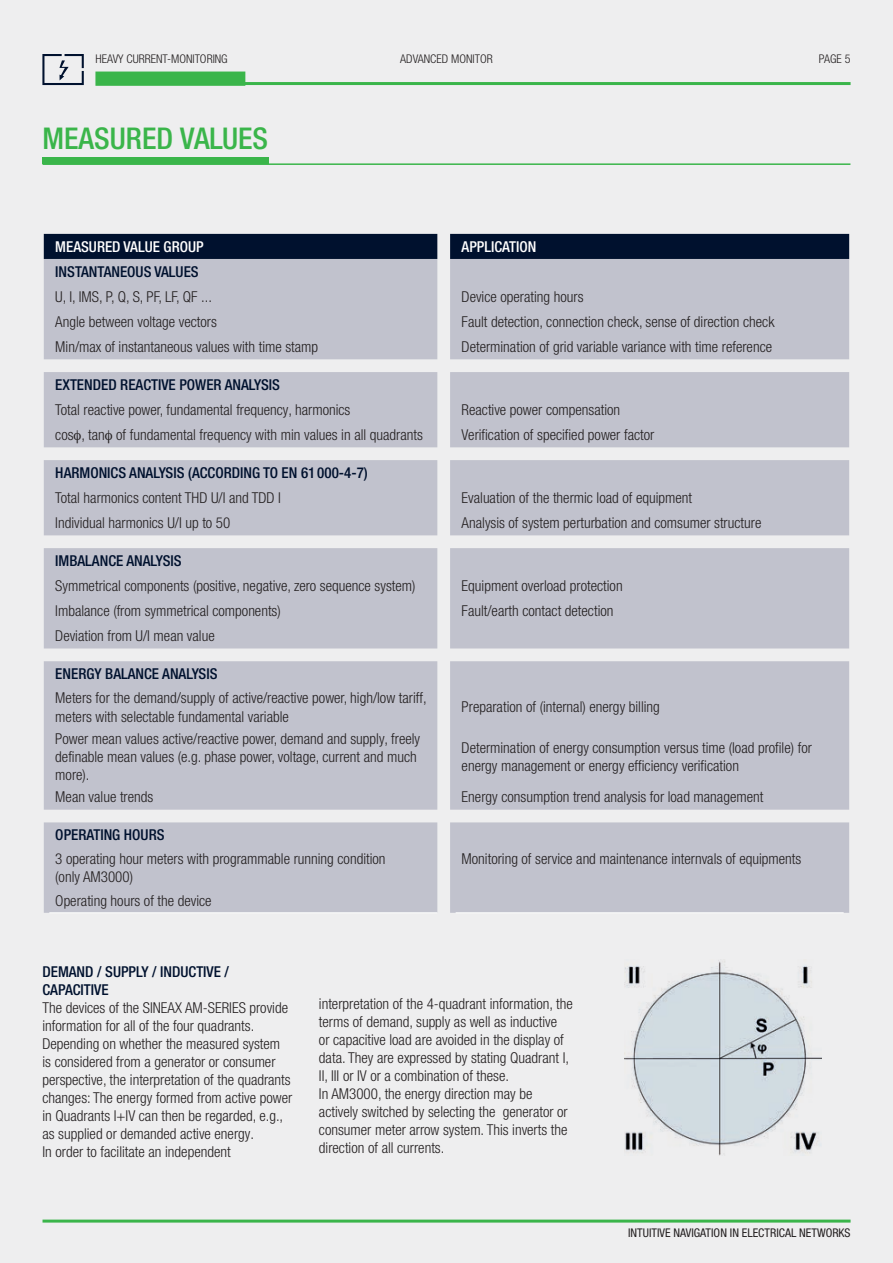
<style>
.page{position:relative;width:893px;height:1263px;background:#eeeeef}
.page>*{position:absolute;margin:0;border:0;box-sizing:border-box;transform-origin:0 0}
.t1{font:500 condensed 30px "Helvetica Neue LTW1 G";color:#3ab54a}
.t2{font:300 condensed 15px/18px "Helvetica Neue LT Pro";color:#231f20}
.t3{font:500 condensed 15px/18px "Helvetica Neue LT Pro";color:#00112e}
.t4{font:500 condensed 15px "Helvetica Neue LT Pro";color:#fff}
.t5{font:300 condensed 12px "Helvetica Neue LT Pro";color:#231f20}
.t6{font:condensed 12px "Helvetica Neue LT Pro";color:#231f20}
</style>
<div class="page">
<hr style="left:111px;top:82px;width:739px;height:3px;background:#3ab54a">
<div style="left:95px;top:72px;width:150px;height:14px;background:#3ab54a;border:2px solid #3ab54a"></div>
<svg style="left:42px;top:54px;width:42px;height:31px"></svg>
<div style="left:43px;top:157px;width:226px;height:7px;background:#3ab54a"></div>
<hr style="left:43px;top:163px;width:807px;height:2px;background:#3ab54a">
<hr style="left:43px;top:1219px;width:808px;height:3px;background:#3ab54a">
<img style="left:624px;top:960px;width:198px;height:196px">
<div style="left:44px;top:234px;width:805px;height:25px;background:#00112e"></div>
<svg style="left:44px;top:259px;width:805px;height:654px;background:#c6c6d0"></svg>
<hr style="left:49px;top:912px;width:388px;height:1px;background:#fff">
<hr style="left:456px;top:912px;width:388px;height:1px;background:#fff">
<svg style="left:74px;top:430px;width:7px;height:13px"></svg>
<svg style="left:105px;top:430px;width:7px;height:13px"></svg>
<p class="t5" style="left:95px;top:52px;width:50px">heavy current</p>
<p class="t5" style="left:167px;top:52px;width:62px">-MONITORING</p>
<p class="t5" style="left:400px;top:51px;width:94px">ADVANCED MONITOR</p>
<p class="t5" style="left:819px;top:52px;width:33px">PAGE 5</p>
<h1 class="t1" style="left:43px;top:120px;width:227px">MEASURED VALUES</h1>
<p class="t4" style="left:55px;top:238px;width:150px">MEASURED VALUE GROUP</p>
<p class="t4" style="left:462px;top:238px;width:76px">APPLICATION</p>
<p class="t3" style="left:55px;top:262px;width:145px">INSTANTANEOUS VALUES</p>
<p class="t2" style="left:55px;top:288px;width:158px">U, I, IMS, P, Q, S, PF, LF, QF ...</p>
<p class="t2" style="left:462px;top:288px;width:123px">Device operating hours</p>
<p class="t2" style="left:55px;top:313px;width:163px">Angle between voltage vectors</p>
<p class="t2" style="left:462px;top:313px;width:314px">Fault detection, connection check, sense of direction check</p>
<p class="t2" style="left:55px;top:338px;width:264px">Min/max of instantaneous values with time stamp</p>
<p class="t2" style="left:462px;top:338px;width:312px">Determination of grid variable variance with time reference</p>
<p class="t3" style="left:55px;top:375px;width:179px">EXTENDED REACTIVE POWER ANAL</p>
<p class="t3" style="left:254px;top:375px;width:27px">YSIS</p>
<p class="t2" style="left:55px;top:401px;width:297px">Total reactive power, fundamental frequency, harmonics</p>
<p class="t2" style="left:462px;top:401px;width:160px">Reactive power compensation</p>
<p class="t2" style="left:55px;top:426px;width:369px">cos , tan of fundamental frequency with min values in all quadrants</p>
<p class="t2" style="left:462px;top:426px;width:194px">Verification of specified power factor</p>
<p class="t3" style="left:55px;top:463px;width:314px">HARMONICS ANALYSIS (ACCORDING TO EN 61 000-4-7)</p>
<p class="t2" style="left:55px;top:489px;width:227px">Total harmonics content THD U/I and TDD I</p>
<p class="t2" style="left:462px;top:489px;width:232px">Evaluation of the thermic load of equipment</p>
<p class="t2" style="left:55px;top:514px;width:177px">Individual harmonics U/I up to 50</p>
<p class="t2" style="left:462px;top:514px;width:301px">Analysis of system perturbation and comsumer structure</p>
<p class="t3" style="left:55px;top:551px;width:128px">IMBALANCE ANALYSIS</p>
<p class="t2" style="left:55px;top:577px;width:362px">Symmetrical components (positive, negative, zero sequence system)</p>
<p class="t2" style="left:462px;top:577px;width:163px">Equipment overload protection</p>
<p class="t2" style="left:55px;top:602px;width:227px">Imbalance (from symmetrical components)</p>
<p class="t2" style="left:462px;top:602px;width:153px">Fault/earth contact detection</p>
<p class="t2" style="left:55px;top:627px;width:161px">Deviation from U/I mean value</p>
<p class="t3" style="left:55px;top:665px;width:164px">ENE RGY BALANCE ANALYSIS</p>
<p class="t2" style="left:55px;top:689px;width:373px">Meters for the demand/supply of active/reactive power, high/low tariff, meters with selectable fundamental variable</p>
<p class="t2" style="left:462px;top:698px;width:200px">Preparation of (internal) energy billing</p>
<p class="t2" style="left:55px;top:729px;width:366px">Power mean values active/reactive power, demand and supply, freely definable mean values (e.g. phase power, voltage, current and much more).</p>
<p class="t2" style="left:462px;top:738px;width:352px">Determination of energy consumption versus time (load profile) for energy management or energy efficiency verification</p>
<p class="t2" style="left:55px;top:788px;width:100px">Mean value trends</p>
<p class="t2" style="left:462px;top:788px;width:303px">Energy consumption trend analysis for load management</p>
<p class="t3" style="left:55px;top:826px;width:111px">OPERATING HOURS</p>
<p class="t2" style="left:55px;top:849px;width:332px">3 operating hour meters with programmable running condition (only AM3000)</p>
<p class="t2" style="left:462px;top:849px;width:341px">Monitoring of service and maintenance internvals of equipments</p>
<p class="t2" style="left:55px;top:891px;width:158px">Operating hours of the device</p>
<p class="t3" style="left:42px;top:963px;width:188px">DEMAND / SUPPLY / INDUCTIVE /<br>CAPACI</p>
<p class="t3" style="left:84px;top:981px;width:26px">TIVE</p>
<p class="t2" style="left:42px;top:999px;width:251px">The devices of the SINEAX AM-SERIES provide information for all of the four quadrants.<br>Depending on whether the measured system is considered from a generator or consumer perspective, the interpretation of the quadrants changes: The energy formed from active power in Quadrants I+IV can then be regarded, e.g., as supplied or demanded active energy.<br>In order to facilitate an independent</p>
<p class="t2" style="left:319px;top:995px;width:255px">interpretation of the 4-quadrant information, the terms of demand, supply as well as inductive<br>or capacitive load are avoided in the display of data. They are expressed by stating Quadrant I, II, III or IV or a combination of these.<br>In AM3000, the energy direction may be actively switched by selecting the generator or consumer meter arrow system. This inverts the direction of all currents.</p>
<p class="t6" style="left:628px;top:1226px;width:224px">INTUITIVE NAVIGATION IN ELECTRICAL NETWORKS</p>
</div>
